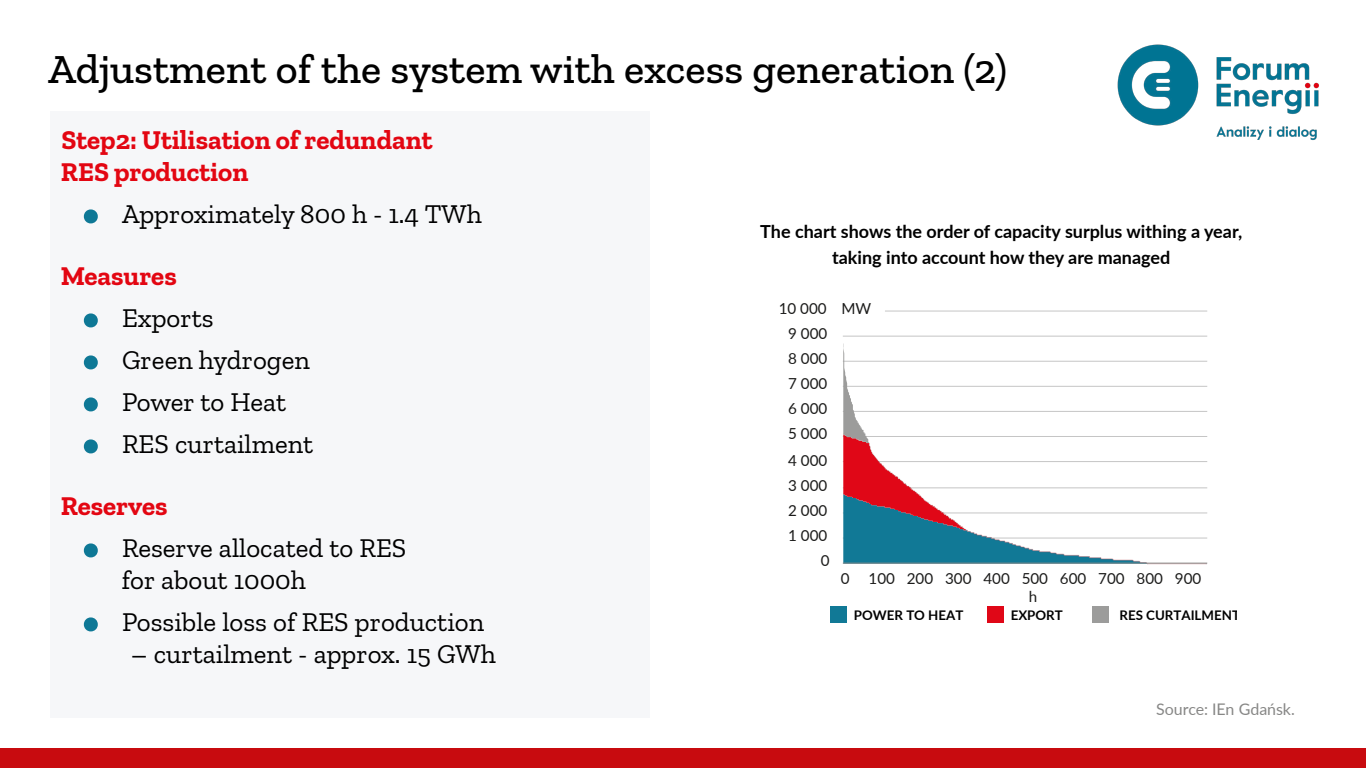
<style>
.page{position:relative;width:1366px;height:768px;background:#fff}
.page>*{position:absolute;margin:0;border:0;box-sizing:border-box;transform-origin:0 0}
.t1{font:500 42px "Zilla Slab";color:#000}
.t2{font:27px/32px "Zilla Slab";color:#000}
.t3{font:700 27px/32px "Zilla Slab";color:#e30612}
.t4{font:700 18px/26px "Lato";color:#000;text-align:center}
.List_Paragraph{font:16px "Lato";letter-spacing:-.005em;color:#878786}
.t5{font:15.2px "Lato";color:#1c1c1b}
.t6{font:700 13.3px "Lato";color:#000}
.s1{color:#0e7896}
</style>
<div class="page">
<div style="left:50px;top:111px;width:600px;height:607px;background:#f6f7f9"></div>
<div style="left:0;top:748px;width:1366px;height:20px;background:#c80b0f"></div>
<img style="left:1117px;top:44px;width:202px;height:96px">
<hr style="left:843px;top:336px;width:364px;height:1px;background:#c5c5c5">
<hr style="left:885px;top:311px;width:322px;height:1px;background:#c5c5c5">
<svg style="left:843px;top:344px;width:364px;height:219px"></svg>
<hr style="left:843px;top:563px;width:364px;height:1px;background:#878786">
<div style="left:830px;top:607px;width:16px;height:16px;background:#117996"></div>
<div style="left:987px;top:607px;width:16px;height:16px;background:#e00717"></div>
<div style="left:1093px;top:607px;width:16px;height:16px;background:#9c9c9b"></div>
<p class="t1" style="left:48px;top:46px;width:960px">Adjustment of the system with excess generation (2)</p>
<p class="t3" style="left:61px;top:124px;width:373px">Step2: Utilisation of redundant<br>RES production</p>
<p class="t2" style="left:86px;top:198px;width:397px"><span class="s1">•</span> Approximately 800 h - 1.4 TWh</p>
<p class="t3" style="left:61px;top:260px;width:118px">Measures</p>
<p class="t2" style="left:86px;top:302px;width:129px"><span class="s1">•</span> Exports</p>
<p class="t2" style="left:86px;top:344px;width:225px"><span class="s1">•</span> Green hydrogen</p>
<p class="t2" style="left:86px;top:386px;width:202px"><span class="s1">•</span> Power to Heat</p>
<p class="t2" style="left:86px;top:428px;width:229px"><span class="s1">•</span> RES curtailment</p>
<p class="t4" style="left:760px;top:218px;width:483px">The chart shows the order of capacity surplus withing a year, taking into account how they are managed</p>
<p class="t5" style="left:779px;top:298px;width:94px">10 000 MW</p>
<p class="t5" style="left:788px;top:323px;width:41px">9 000</p>
<p class="t5" style="left:788px;top:348px;width:41px">8 000</p>
<p class="t5" style="left:788px;top:373px;width:41px">7 000</p>
<p class="t5" style="left:788px;top:398px;width:41px">6 000</p>
<p class="t5" style="left:788px;top:423px;width:41px">5 000</p>
<p class="t5" style="left:788px;top:449px;width:41px">4 000</p>
<p class="t3" style="left:61px;top:490px;width:108px">Reserves</p>
<p class="t2" style="left:122px;top:532px;width:286px;text-indent:-36px"><span class="s1">•</span> Reserve allocated to RES for about 1000h</p>
<p class="t2" style="left:86px;top:606px;width:400px"><span class="s1">•</span> Possible loss of RES production</p>
<p class="t2" style="left:131px;top:638px;width:367px">– curtailment - approx. 15 GWh</p>
<p class="t5" style="left:788px;top:474px;width:41px">3 000</p>
<p class="t5" style="left:788px;top:500px;width:41px">2 000</p>
<p class="t5" style="left:788px;top:525px;width:41px">1 000</p>
<p class="t5" style="left:821px;top:550px;width:10px">0</p>
<p class="t5" style="left:841px;top:567px;width:362px">0 100 200 300 400 500 600 700 800 900</p>
<p class="t6" style="left:854px;top:606px;width:111px">POWER TO HEAT</p>
<p class="t6" style="left:1011px;top:606px;width:54px">EXPORT</p>
<p class="t6" style="left:1120px;top:606px;width:122px">RES CURTAILMENT</p>
<p class="t5" style="left:1029px;top:585px;width:10px">h</p>
<p class="List_Paragraph" style="left:1156px;top:698px;width:140px">Source: IEn Gdańsk.</p>
</div>
